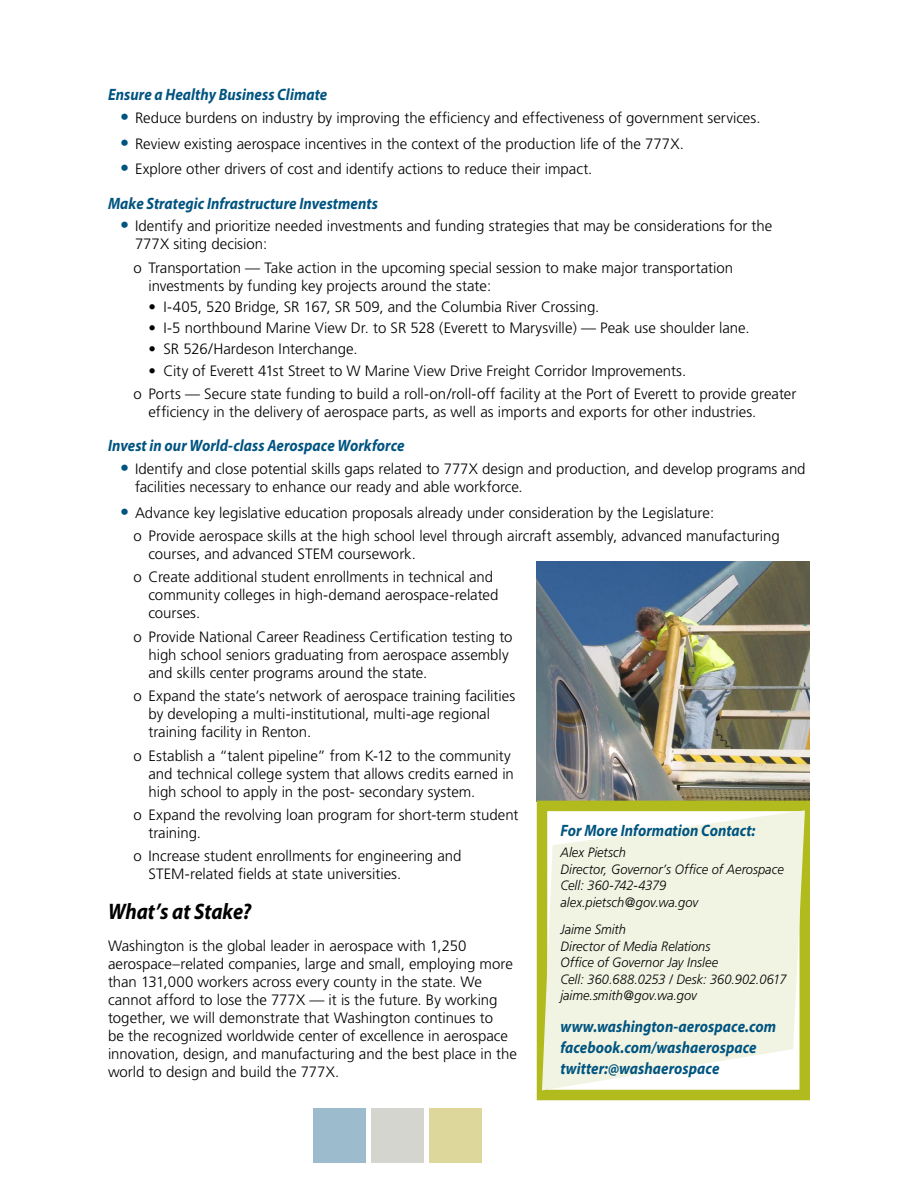
<style>
.page{position:relative;width:918px;height:1188px;background:#fff}
.page>*{position:absolute;margin:0;border:0;box-sizing:border-box;transform-origin:0 0}
.t1{font:italic 700 22.5px "Myriad Pro";letter-spacing:-.005em;color:#000;scale:.9 1}
.t2{font:italic 700 16.5px/21px "Myriad Pro";letter-spacing:.005em;color:#005480;scale:.9 1}
.t3{font:300 15px/18px "Frutiger";color:#000}
.t4{font:italic 300 13.5px/16.5px "Frutiger";color:#000;scale:.95 1}
.s1{font-weight:700;font-size:18px;color:#005480}
</style>
<div class="page">
<div style="left:430px;top:1108px;width:52px;height:55px;background:#ddd79c"></div>
<div style="left:372px;top:1108px;width:52px;height:55px;background:#d5d5cf"></div>
<div style="left:314px;top:1108px;width:52px;height:55px;background:#9cbccd"></div>
<img style="left:537px;top:562px;width:273px;height:239px">
<div style="left:537px;top:801px;width:273px;height:299px;background:#b2bb1e"></div>
<svg style="left:542px;top:810px;width:263px;height:280px;background:#f1f3df"></svg>
<p class="t2" style="left:108px;top:84px;width:245px">Ensure a Healthy Business Climate</p>
<p class="t3" style="left:120px;top:109px;width:642px"><span class="s1">•</span> Reduce burdens on industry by improving the efficiency and effectiveness of government services.</p>
<p class="t3" style="left:120px;top:134px;width:565px"><span class="s1">•</span> Review existing aerospace incentives in the context of the production life of the 777X.</p>
<p class="t3" style="left:120px;top:160px;width:474px"><span class="s1">•</span> Explore other drivers of cost and identify actions to reduce their impact.</p>
<p class="t2" style="left:108px;top:192px;width:301px">Make Strategic Infrastructure Investments</p>
<p class="t3" style="left:135px;top:217px;width:639px;text-indent:-15px"><span class="s1">•</span> Identify and prioritize needed investments and funding strategies that may be considerations for the<br>777X siting decision:</p>
<p class="t3" style="left:148px;top:258px;width:586px;text-indent:-15px">o Transportation — Take action in the upcoming special session to make major transportation investments by funding key projects around the state:</p>
<p class="t3" style="left:148px;top:298px;width:452px">• I-405, 520 Bridge, SR 167, SR 509, and the Columbia River Crossing.</p>
<p class="t3" style="left:148px;top:319px;width:603px">• I-5 northbound Marine View Dr. to SR 528 (Everett to Marysville) — Peak use shoulder lane.</p>
<p class="t3" style="left:148px;top:340px;width:211px">• SR 526/Hardeson Interchange.</p>
<p class="t3" style="left:134px;top:359px;width:664px;line-height:23.4px;text-indent:15px">• City of Everett 41st Street to W Marine View Drive Freight Corridor Improvements.<br>o Ports — Secure state funding to build a roll-on/roll-off facility at the Port of Everett to provide greater</p>
<p class="t3" style="left:148px;top:403px;width:609px">efficiency in the delivery of aerospace parts, as well as imports and exports for other industries.</p>
<p class="t2" style="left:108px;top:435px;width:331px">Invest in our World-class Aerospace Workforce</p>
<p class="t3" style="left:135px;top:460px;width:672px;text-indent:-15px"><span class="s1">•</span> Identify and close potential skills gaps related to 777X design and production, and develop programs and facilities necessary to enhance our ready and able workforce.</p>
<p class="t3" style="left:134px;top:501px;width:648px;line-height:23.4px;text-indent:-14px"><span class="s1">•</span> Advance key legislative education proposals already under consideration by the Legislature:<br>o Provide aerospace skills at the high school level through aircraft assembly, advanced manufacturing</p>
<p class="t3" style="left:134px;top:542px;width:361px;line-height:23.4px;text-indent:15px">courses, and advanced STEM coursework.<br>o Create additional student enrollments in technical and</p>
<p class="t3" style="left:148px;top:586px;width:351px">community colleges in high-demand aerospace-related courses.</p>
<p class="t3" style="left:148px;top:628px;width:366px;text-indent:-15px">o Provide National Career Readiness Certification testing to high school seniors graduating from aerospace assembly and skills center programs around the state.</p>
<p class="t3" style="left:148px;top:687px;width:368px;text-indent:-15px">o Expand the state’s network of aerospace training facilities by developing a multi-institutional, multi-age regional training facility in Renton.</p>
<p class="t3" style="left:148px;top:746px;width:367px;text-indent:-15px">o Establish a “talent pipeline” from K-12 to the community and technical college system that allows credits earned in high school to apply in the post- secondary system.</p>
<p class="t3" style="left:148px;top:806px;width:372px;text-indent:-15px">o Expand the revolving loan program for short-term student training.</p>
<p class="t3" style="left:148px;top:847px;width:315px;text-indent:-15px">o Increase student enrollments for engineering and<br>STEM-related fields at state universities.</p>
<h1 class="t1" style="left:108px;top:897px;width:161px">What’s at Stake?</h1>
<p class="t3" style="left:108px;top:936px;width:411px">Washington is the global leader in aerospace with 1,250 aerospace–related companies, large and small, employing more than 131,000 workers across every county in the state. We cannot afford to lose the 777X — it is the future. By working together, we will demonstrate that Washington continues to<br>be the recognized worldwide center of excellence in aerospace innovation, design, and manufacturing and the best place in the world to design and build the 777X.</p>
<p class="t2" style="left:560px;top:820px;width:218px">For More Information Contact:</p>
<p class="t4" style="left:560px;top:844px;width:237px">Alex Pietsch<br>Director, Governor’s Office of Aerospace<br>Cell: 360-742-4379 alex.pietsch@gov.wa.gov</p>
<p class="t4" style="left:560px;top:921px;width:239px">Jaime Smith<br>Director of Media Relations<br>Office of Governor Jay Inslee<br>Cell: 360.688.0253 / Desk: 360.902.0617 jaime.smith@gov.wa.gov</p>
<p class="t2" style="left:560px;top:1015px;width:241px">www.washington-aerospace.com facebook.com/washaerospace twitter:@washaerospace</p>
</div>
